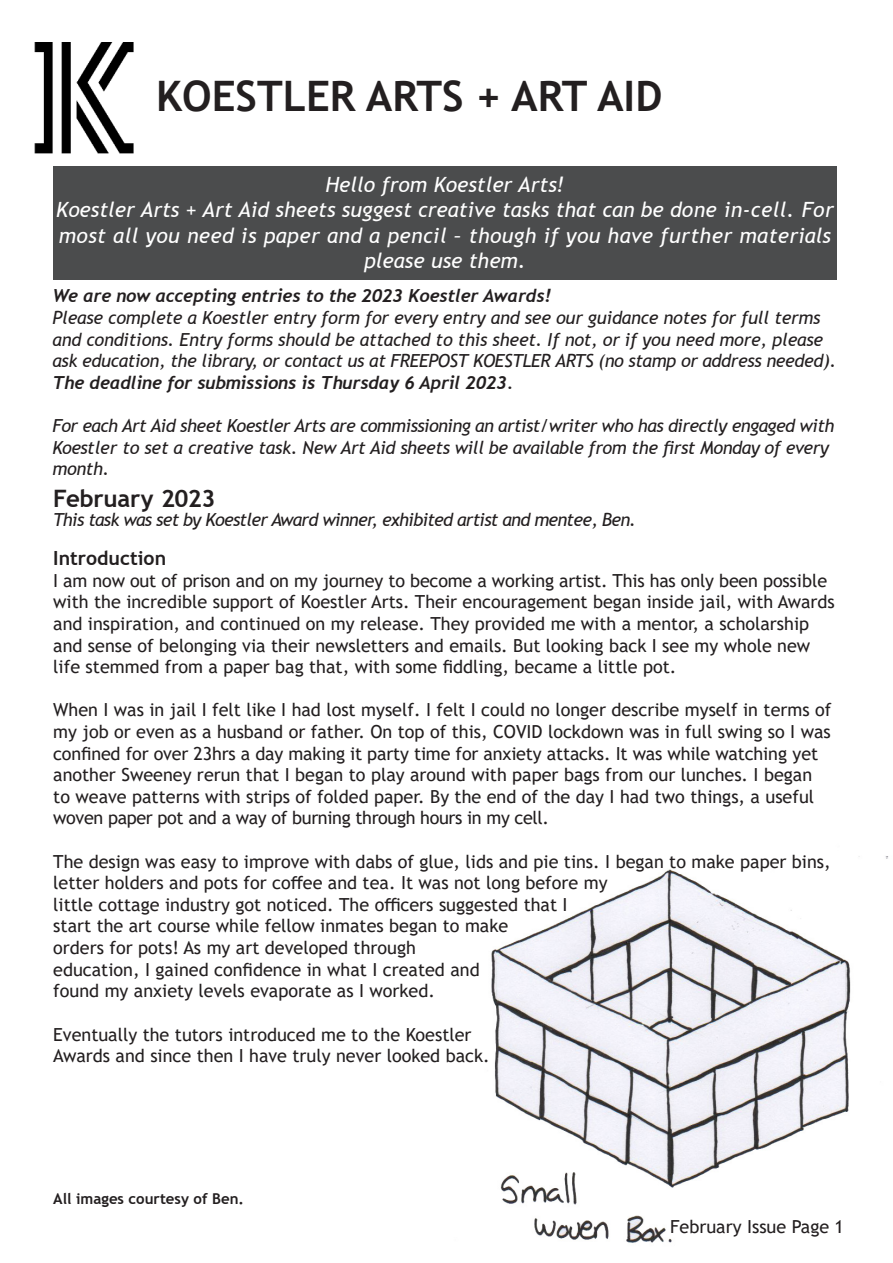
<style>
.page{position:relative;width:893px;height:1263px;background:#fff}
.page>*{position:absolute;margin:0;border:0;box-sizing:border-box;transform-origin:0 0}
.t1{font:700 42px "Trebuchet MS";color:#231f20}
.t2{font:700 24px "Trebuchet MS";letter-spacing:-.01em;color:#231f20}
.t3{font:italic 21px/25.2px "Trebuchet MS";color:#fff;text-align:center}
.t4{font:700 19.5px "Trebuchet MS";color:#231f20}
.t5{font:18px/21.6px "Trebuchet MS";color:#231f20}
.t6{font:italic 18px/21.6px "Trebuchet MS";letter-spacing:-.02em;color:#231f20}
.t7{font:italic 700 18px "Trebuchet";letter-spacing:-.01em;color:#231f20}
.t8{font:italic 18px "Trebuchet MS";letter-spacing:-.04em;color:#231f20}
.t9{font:700 15px "Trebuchet MS";color:#231f20}
</style>
<div class="page">
<img style="left:491px;top:856px;width:398px;height:387px">
<img style="left:35px;top:42px;width:99px;height:112px">
<div style="left:53px;top:166px;width:784px;height:114px;background:#4b4c4d"></div>
<h1 class="t1" style="left:156px;top:80px;width:508px">KOESTLER ARTS + ART AID</h1>
<p class="t3" style="left:56px;top:174px;width:779px">Hello from Koestler Arts!<br>Koestler Arts + Art Aid sheets suggest creative tasks that can be done in-cell. For most all you need is paper and a pencil – though if you have further materials please use them.</p>
<p class="t7" style="left:52px;top:289px;width:500px">We are now accepting entries to the 2023 Koestler Awards!</p>
<p class="t6" style="left:52px;top:308px;width:785px">Please complete a Koestler entry form for every entry and see our guidance notes for full terms and conditions. Entry forms should be attached to this sheet. If not, or if you need more, please ask education, the library, or contact us at FREEPOST KOESTLER ARTS (no stamp or address needed).</p>
<p class="t7" style="left:52px;top:375px;width:462px">The deadline for submissions is Thursday 6 April 2023.</p>
<p class="t6" style="left:52px;top:416px;width:783px">For each Art Aid sheet Koestler Arts are commissioning an artist/writer who has directly engaged with<br>Koestler to set a creative task. New Art Aid sheets will be available from the first Monday of every month.</p>
<h2 class="t2" style="left:53px;top:489px;width:164px">February 2023</h2>
<p class="t8" style="left:53px;top:513px;width:584px">This task was set by Koestler Award winner, exhibited artist and mentee, Ben.</p>
<p class="t4" style="left:53px;top:551px;width:114px">Introduction</p>
<p class="t5" style="left:53px;top:571px;width:783px">I am now out of prison and on my journey to become a working artist. This has only been possible with the incredible support of Koestler Arts. Their encouragement began inside jail, with Awards and inspiration, and continued on my release. They provided me with a mentor, a scholarship and sense of belonging via their newsletters and emails. But looking back I see my whole new life stemmed from a paper bag that, with some fiddling, became a little pot.</p>
<p class="t5" style="left:53px;top:701px;width:780px">When I was in jail I felt like I had lost myself. I felt I could no longer describe myself in terms of my job or even as a husband or father. On top of this, COVID lockdown was in full swing so I was confined for over 23hrs a day making it party time for anxiety attacks. It was while watching yet another Sweeney rerun that I began to play around with paper bags from our lunches. I began to weave patterns with strips of folded paper. By the end of the day I had two things, a useful woven paper pot and a way of burning through hours in my cell.</p>
<p class="t5" style="left:53px;top:852px;width:779px">The design was easy to improve with dabs of glue, lids and pie tins. I began to make paper bins, letter holders and pots for coffee and tea. It was not long before my<br>little cottage industry got noticed. The officers suggested that I<br>start the art course while fellow inmates began to make<br>orders for pots! As my art developed through<br>education, I gained confidence in what I created and<br>found my anxiety levels evaporate as I worked.</p>
<p class="t5" style="left:53px;top:1025px;width:438px">Eventually the tutors introduced me to the Koestler<br>Awards and since then I have truly never looked back.</p>
<p class="t9" style="left:53px;top:1193px;width:192px">All images courtesy of Ben.</p>
<p class="t5" style="left:670px;top:1217px;width:175px">February Issue Page 1</p>
</div>
